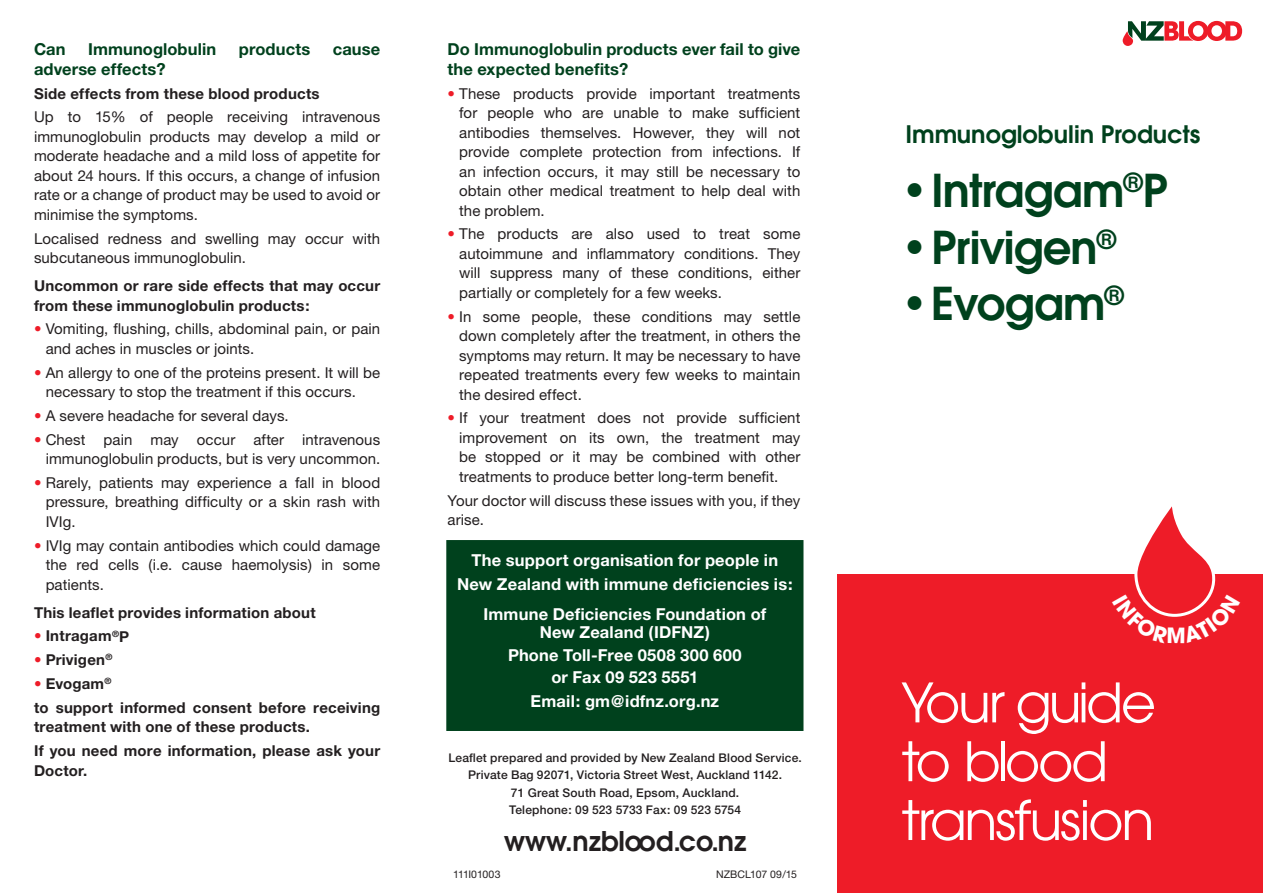
<style>
.page{position:relative;width:1263px;height:893px;background:#fff}
.page>*{position:absolute;margin:0;border:0;box-sizing:border-box;transform-origin:0 0}
.t1{font:54px/58.8px "Avant Garde";letter-spacing:-.04em;color:#fff}
.t2{font:600 45px "Avant Garde";letter-spacing:-.02em;color:#00411d}
.t3{font:600 27px "Avant Garde";color:#231f20}
.t4{font:600 24px "Avant Garde";color:#00411d}
.t5{font:700 16.5px/23.7px "Helvetica Neue";letter-spacing:.01em;color:#fff;text-align:center}
.t6{font:700 16.5px/19.5px "Helvetica Neue";letter-spacing:.005em;color:#00411d}
.t7{font:15px/19.5px "Helvetica Neue";letter-spacing:.005em;color:#231f20;text-align:justify}
.t8{font:700 15px/23.7px "Helvetica Neue";letter-spacing:.015em;color:#231f20}
.t9{font:500 12px/17.2px "Helvetica Neue";letter-spacing:.015em;color:#231f20;text-align:center}
.t10{font:10.5px "Helvetica Neue";letter-spacing:.005em;color:#231f20}
.t11{font:10.5px "Helvetica Neue";letter-spacing:-.015em;color:#231f20}
.s1{color:#ee1c28}
.s2{font-weight:400;color:#ee1c28}
</style>
<div class="page">
<div style="left:838px;top:574px;width:425px;height:319px;background:#ee1c28"></div>
<div style="left:446px;top:540px;width:357px;height:191px;background:#00411d;border:4px solid #00411d"></div>
<svg style="left:1123px;top:21px;width:119px;height:25px"></svg>
<svg style="left:1134px;top:506px;width:82px;height:111px"></svg>
<p class="t6" style="left:34px;top:39px;width:33px">Can</p>
<p class="t6" style="left:88px;top:39px;width:129px">Immunoglobulin</p>
<p class="t6" style="left:239px;top:39px;width:73px">products</p>
<p class="t6" style="left:333px;top:39px;width:49px">cause</p>
<p class="t6" style="left:34px;top:59px;width:133px">adverse effects?</p>
<p class="t8" style="left:34px;top:81px;width:287px">Side effects from these blood products</p>
<p class="t7" style="left:34px;top:107px;width:348px">Up to 15% of people receiving intravenous immunoglobulin products may develop a mild or moderate headache and a mild loss of appetite for about 24 hours. If this occurs, a change of infusion rate or a change of product may be used to avoid or minimise the symptoms.</p>
<p class="t7" style="left:34px;top:228px;width:348px">Localised redness and swelling may occur with subcutaneous immunoglobulin.</p>
<p class="t8" style="left:34px;top:276px;width:348px;line-height:19.5px">Uncommon or rare side effects that may occur from these immunoglobulin products:</p>
<p class="t7" style="left:46px;top:319px;width:336px;text-indent:-12px"><span class="s1">•</span> Vomiting, flushing, chills, abdominal pain, or pain and aches in muscles or joints.</p>
<p class="t7" style="left:46px;top:362px;width:336px;text-indent:-12px"><span class="s1">•</span> An allergy to one of the proteins present. It will be necessary to stop the treatment if this occurs.</p>
<p class="t7" style="left:34px;top:406px;width:256px"><span class="s1">•</span> A severe headache for several days.</p>
<p class="t7" style="left:34px;top:429px;width:348px;text-align:right"><span class="s1">•</span> Chest pain may occur after intravenous immunoglobulin products, but is very uncommon.</p>
<p class="t7" style="left:46px;top:473px;width:336px;text-indent:-12px"><span class="s1">•</span> Rarely, patients may experience a fall in blood pressure, breathing difficulty or a skin rash with IVIg.</p>
<p class="t7" style="left:46px;top:535px;width:336px;text-indent:-12px"><span class="s1">•</span> IVIg may contain antibodies which could damage the red cells (i.e. cause haemolysis) in some patients.</p>
<p class="t8" style="left:34px;top:600px;width:283px">This leaflet provides information about</p>
<p class="t8" style="left:34px;top:624px;width:97px"><span class="s2">•</span> Intragam<sup>®</sup>P</p>
<p class="t8" style="left:34px;top:648px;width:80px"><span class="s2">•</span> Privigen<sup>®</sup></p>
<p class="t8" style="left:34px;top:671px;width:348px"><span class="s2">•</span> Evogam<sup>®<br></sup>to support informed consent before receiving</p>
<p class="t8" style="left:34px;top:715px;width:348px">treatment with one of these products.<br>If you need more information, please ask your</p>
<p class="t8" style="left:34px;top:758px;width:55px">Doctor.</p>
<p class="t6" style="left:448px;top:39px;width:354px">Do Immunoglobulin products ever fail to give the expected benefits?</p>
<p class="t7" style="left:459px;top:83px;width:343px;text-indent:-12px"><span class="s1">•</span> These products provide important treatments for people who are unable to make sufficient antibodies themselves. However, they will not provide complete protection from infections. If an infection occurs, it may still be necessary to obtain other medical treatment to help deal with the problem.</p>
<p class="t7" style="left:459px;top:224px;width:343px;text-indent:-12px"><span class="s1">•</span> The products are also used to treat some autoimmune and inflammatory conditions. They will suppress many of these conditions, either partially or completely for a few weeks.</p>
<p class="t7" style="left:459px;top:306px;width:343px;text-indent:-12px"><span class="s1">•</span> In some people, these conditions may settle down completely after the treatment, in others the symptoms may return. It may be necessary to have repeated treatments every few weeks to maintain the desired effect.</p>
<p class="t7" style="left:459px;top:408px;width:343px;text-indent:-12px"><span class="s1">•</span> If your treatment does not provide sufficient improvement on its own, the treatment may be stopped or it may be combined with other treatments to produce better long-term benefit.</p>
<p class="t7" style="left:448px;top:490px;width:354px">Your doctor will discuss these issues with you, if they arise.</p>
<p class="t5" style="left:457px;top:548px;width:337px">The support organisation for people in<br>New Zealand with immune deficiencies is:</p>
<p class="t5" style="left:483px;top:605px;width:284px;line-height:18px">Immune Deficiencies Foundation of<br>New Zealand (IDFNZ)</p>
<p class="t5" style="left:508px;top:643px;width:235px;line-height:22.2px">Phone Toll-Free 0508 300 600 or Fax 09 523 5551</p>
<p class="t5" style="left:531px;top:689px;width:190px">Email: gm@idfnz.org.nz</p>
<p class="t9" style="left:448px;top:749px;width:355px">Leaflet prepared and provided by New Zealand Blood Service.<br>Private Bag 92071, Victoria Street West, Auckland 1142.<br>71 Great South Road, Epsom, Auckland.<br>Telephone: 09 523 5733 Fax: 09 523 5754</p>
<h3 class="t3" style="left:504px;top:823px;width:244px">www.nzblood.co.nz</h3>
<p class="t11" style="left:453px;top:868px;width:49px">111I01003</p>
<p class="t10" style="left:716px;top:868px;width:82px">NZBCL107 09/15</p>
<h3 class="t4" style="left:905px;top:119px;width:296px">Immunoglobulin Products</h3>
<h2 class="t2" style="left:901px;top:161px;width:268px">•Intragam<sup>®</sup>P</h2>
<h2 class="t2" style="left:901px;top:218px;width:216px">•Privigen<sup>®</sup></h2>
<h2 class="t2" style="left:901px;top:274px;width:224px">•Evogam<sup>®</sup></h2>
<h1 class="t1" style="left:901px;top:673px;width:256px">Your guide to blood transfusion</h1>
</div>
